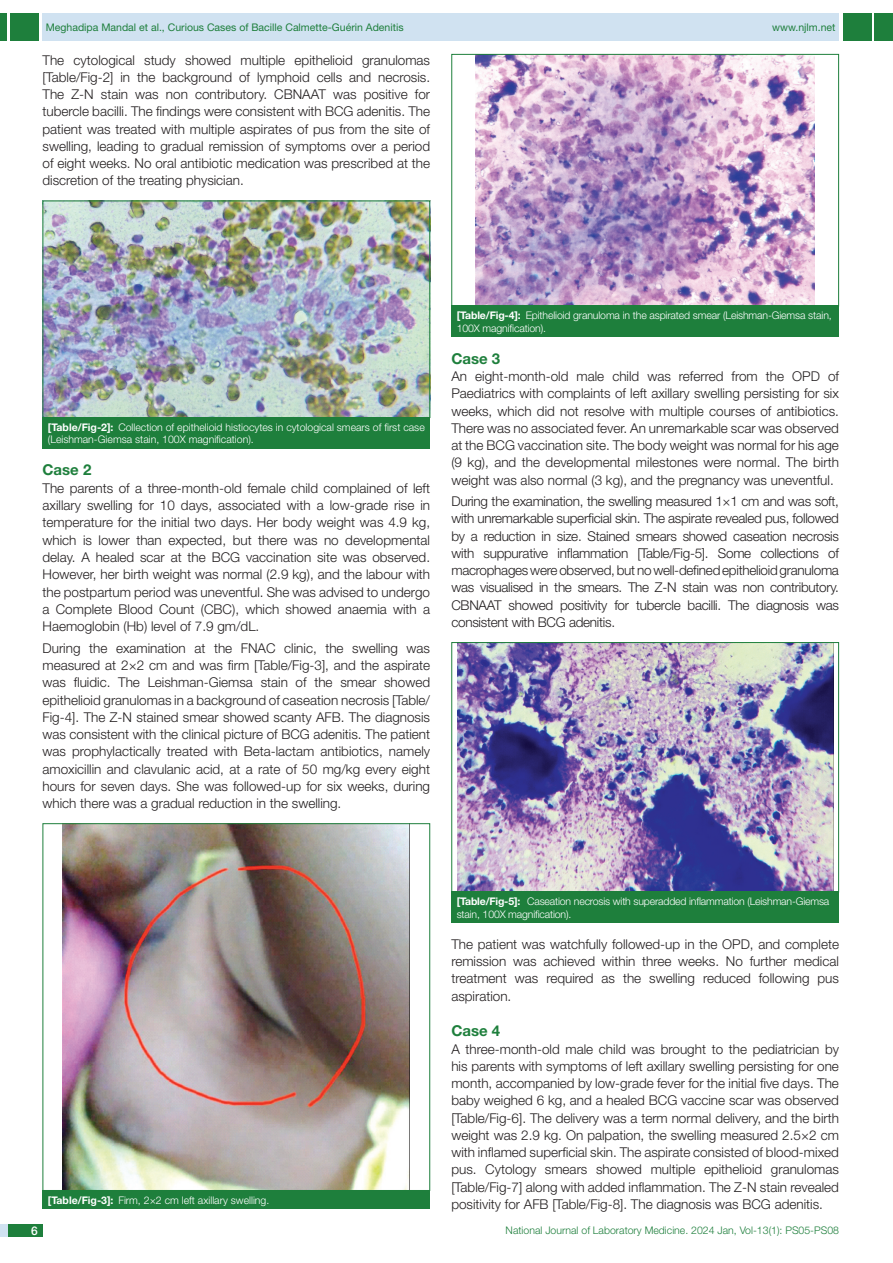
<style>
.page{position:relative;width:893px;height:1263px;background:#fff}
.page>*{position:absolute;margin:0;border:0;box-sizing:border-box;transform-origin:0 0}
.HEAD_2{font:700 15px "Helvetica Neue";color:#1e7f3c}
.Body_text{font:300 13.5px/17.2px "Helvetica Neue";color:#231f20;text-align:justify}
.t1{font:500 12px "Helvetica Neue";color:#fff}
.TABLE_FIG{font:300 10.5px/12.6px "Helvetica Neue";letter-spacing:-.01em;color:#fff}
.t2{font:10.5px "Helvetica Neue";color:#1e7f3c}
.t3{font:300 10.5px "Helvetica Neue";color:#1e7f3c}
.s1{font-weight:700}
</style>
<div class="page">
<div style="left:0;top:13px;width:7px;height:28px;background:#1e7f3c"></div>
<div style="left:10px;top:13px;width:29px;height:28px;background:#1e7f3c"></div>
<div style="left:43px;top:13px;width:796px;height:28px;background:#d0e2f1"></div>
<div style="left:875px;top:13px;width:18px;height:28px;background:#1e7f3c"></div>
<div style="left:843px;top:13px;width:29px;height:28px;background:#1e7f3c"></div>
<div style="left:0;top:1224px;width:43px;height:13px;background:#d0e2f1"></div>
<div style="left:8px;top:1224px;width:35px;height:13px;background:#1e7f3c"></div>
<img style="left:45px;top:203px;width:383px;height:213px">
<div style="left:43px;top:417px;width:387px;height:32px;background:#1e7f3c"></div>
<img style="left:63px;top:825px;width:347px;height:364px">
<div style="left:43px;top:1190px;width:387px;height:19px;background:#1e7f3c"></div>
<img style="left:475px;top:56px;width:340px;height:248px">
<div style="left:451px;top:54px;width:388px;height:252px;border:1px solid #1e7f3c"></div>
<div style="left:451px;top:306px;width:388px;height:31px;background:#1e7f3c"></div>
<img style="left:457px;top:644px;width:376px;height:246px">
<div style="left:451px;top:642px;width:388px;height:250px;border:1px solid #1e7f3c"></div>
<div style="left:451px;top:892px;width:388px;height:31px;background:#1e7f3c"></div>
<p class="t2" style="left:46px;top:21px;width:359px">Meghadipa Mandal et al., Curious Cases of Bacille Calmette-Guérin Adenitis</p>
<p class="t2" style="left:772px;top:21px;width:65px">www.njlm.net</p>
<p class="Body_text" style="left:43px;top:51px;width:389px">The cytological study showed multiple epithelioid granulomas [Table/Fig-2] in the background of lymphoid cells and necrosis.<br>The Z-N stain was non contributory. CBNAAT was positive for tubercle bacilli. The findings were consistent with BCG adenitis. The patient was treated with multiple aspirates of pus from the site of swelling, leading to gradual remission of symptoms over a period of eight weeks. No oral antibiotic medication was prescribed at the discretion of the treating physician.</p>
<p class="TABLE_FIG" style="left:48px;top:420px;width:378px"><span class="s1">[Table/Fig-2]:</span> Collection of epithelioid histiocytes in cytological smears of first case (Leishman-Giemsa stain, 100X magnification).</p>
<p class="HEAD_2" style="left:43px;top:461px;width:50px">Case 2</p>
<p class="Body_text" style="left:43px;top:479px;width:389px">The parents of a three-month-old female child complained of left axillary swelling for 10 days, associated with a low-grade rise in temperature for the initial two days. Her body weight was 4.9 kg, which is lower than expected, but there was no developmental delay. A healed scar at the BCG vaccination site was observed.<br>However, her birth weight was normal (2.9 kg), and the labour with the postpartum period was uneventful. She was advised to undergo a Complete Blood Count (CBC), which showed anaemia with a Haemoglobin (Hb) level of 7.9 gm/dL.</p>
<p class="Body_text" style="left:43px;top:639px;width:389px">During the examination at the FNAC clinic, the swelling was measured at 2×2 cm and was firm [Table/Fig-3], and the aspirate was fluidic. The Leishman-Giemsa stain of the smear showed epithelioid granulomas in a background of caseation necrosis [Table/ Fig-4]. The Z-N stained smear showed scanty AFB. The diagnosis was consistent with the clinical picture of BCG adenitis. The patient was prophylactically treated with Beta-lactam antibiotics, namely amoxicillin and clavulanic acid, at a rate of 50 mg/kg every eight hours for seven days. She was followed-up for six weeks, during which there was a gradual reduction in the swelling.</p>
<p class="TABLE_FIG" style="left:457px;top:309px;width:377px"><span class="s1">[Table/Fig-4]:</span> Epithelioid granuloma in the aspirated smear (Leishman-Giemsa stain,<br>100X magnification).</p>
<p class="HEAD_2" style="left:451px;top:349px;width:50px">Case 3</p>
<p class="Body_text" style="left:451px;top:367px;width:389px">An eight-month-old male child was referred from the OPD of Paediatrics with complaints of left axillary swelling persisting for six weeks, which did not resolve with multiple courses of antibiotics.<br>There was no associated fever. An unremarkable scar was observed at the BCG vaccination site. The body weight was normal for his age (9 kg), and the developmental milestones were normal. The birth weight was also normal (3 kg), and the pregnancy was uneventful.</p>
<p class="Body_text" style="left:451px;top:492px;width:389px">During the examination, the swelling measured 1×1 cm and was soft, with unremarkable superficial skin. The aspirate revealed pus, followed by a reduction in size. Stained smears showed caseation necrosis with suppurative inflammation [Table/Fig-5]. Some collections of macrophages were observed, but no well-defined epithelioid granuloma was visualised in the smears. The Z-N stain was non contributory.<br>CBNAAT showed positivity for tubercle bacilli. The diagnosis was consistent with BCG adenitis.</p>
<p class="TABLE_FIG" style="left:48px;top:1193px;width:223px"><span class="s1">[Table/Fig-3]:</span> Firm, 2×2 cm left axillary swelling.</p>
<p class="TABLE_FIG" style="left:457px;top:895px;width:374px"><span class="s1">[Table/Fig-5]:</span> Caseation necrosis with superadded inflammation (Leishman-Giemsa stain, 100X magnification).</p>
<p class="Body_text" style="left:451px;top:935px;width:389px">The patient was watchfully followed-up in the OPD, and complete remission was achieved within three weeks. No further medical treatment was required as the swelling reduced following pus aspiration.</p>
<p class="HEAD_2" style="left:451px;top:1022px;width:50px">Case 4</p>
<p class="Body_text" style="left:451px;top:1040px;width:389px">A three-month-old male child was brought to the pediatrician by his parents with symptoms of left axillary swelling persisting for one month, accompanied by low-grade fever for the initial five days. The baby weighed 6 kg, and a healed BCG vaccine scar was observed [Table/Fig-6]. The delivery was a term normal delivery, and the birth weight was 2.9 kg. On palpation, the swelling measured 2.5×2 cm with inflamed superficial skin. The aspirate consisted of blood-mixed pus. Cytology smears showed multiple epithelioid granulomas [Table/Fig-7] along with added inflammation. The Z-N stain revealed positivity for AFB [Table/Fig-8]. The diagnosis was BCG adenitis.</p>
<p class="t1" style="left:31px;top:1223px;width:8px">6</p>
<p class="t3" style="left:506px;top:1224px;width:335px">National Journal of Laboratory Medicine. 2024 Jan, Vol-13(1): PS05-PS08</p>
</div>
